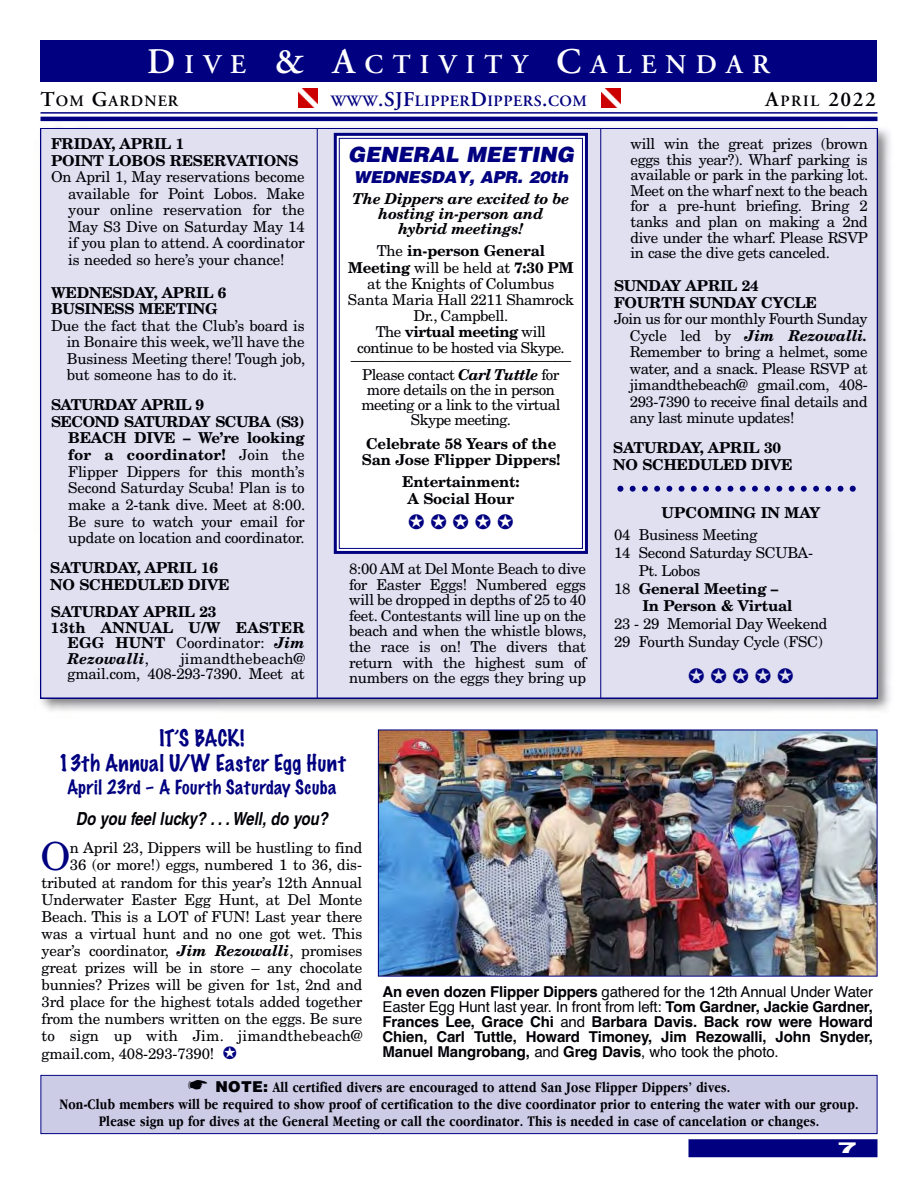
<style>
.page{position:relative;width:918px;height:1188px;background:#fff}
.page>*{position:absolute;margin:0;border:0;box-sizing:border-box;transform-origin:0 0}
.t1{font:38.7px "New Century Schlbk";color:#000080}
.t2{font:600 27px "Adobe Garamond";letter-spacing:.34em;color:#fff}
.t3{font:100 21px/24.8px "Marker Felt";letter-spacing:.02em;color:#000080;text-align:center}
.t4{font:italic 900 21px "Helvetica";letter-spacing:-.005em;color:#000080}
.t5{font:600 21px "Adobe Garamond";color:#000006}
.t6{font:100 18px "Marker Felt";letter-spacing:.025em;color:#000080}
.t7{font:italic 700 condensed 18px "Helvetica";color:#000006}
.t8{font:italic 900 16.5px "Helvetica";letter-spacing:-.015em;color:#000080}
.t9{font:600 15.75px "Adobe Garamond";letter-spacing:.035em;color:#000080}
.t10{font:600 15.75px "Adobe Garamond";letter-spacing:.07em;color:#000006}
.t11{font:15px/15.6px "New Century Schlbk";letter-spacing:-.01em;color:#000006;text-align:justify}
.t12{font:700 15px/16.5px "New Century Schlbk";letter-spacing:-.01em;color:#000006}
.t13{font:700 15px "Apple Garamond";letter-spacing:.015em;color:#000006}
.t14{font:700 15px/15px "Helvetica";letter-spacing:-.01em;color:#000006;text-align:justify}
.t15{font:15px/15px "New Century Schlbk";letter-spacing:-.035em;color:#000006;text-align:center}
.t16{font:italic 700 15px/15px "New Century Schlbk";letter-spacing:-.01em;color:#000006;text-align:center}
.t17{font:700 15px "New Century Schlbk";letter-spacing:-.03em;color:#000006}
.t18{font:15px "New Century Schlbk";letter-spacing:.01em;color:#000006}
.t19{font:700 15px "New Century Schlbk";letter-spacing:.01em;color:#000006}
.t20{font:700 15px "New Century Schlbk";letter-spacing:.025em;color:#000006}
.t21{font:italic 700 15px "New Century Schlbk";letter-spacing:.01em;color:#000006}
.t22{font:900 15px "Helvetica";color:#fff;scale:2 1}
.s1{font-size:36px}
.s2{font-size:21px}
.s3{font-size:15.75px}
.s4{font-weight:400}
.s5{font-weight:700}
.s6{font-weight:700;font-style:italic}
.s7{font-weight:400;font-style:normal}
.s8{font-family:"Helvetica";font-weight:900}
</style>
<div class="page">
<img style="left:40px;top:127px;width:851px;height:584px">
<div style="left:41px;top:129px;width:836px;height:569px;background:#e0e0f0"></div>
<div style="left:40px;top:40px;width:838px;height:42px;background:#000080"></div>
<hr style="left:40px;top:112px;width:838px;height:2px;background:#000080">
<hr style="left:40px;top:117px;width:838px;height:4px;background:#000080">
<div style="left:688px;top:1139px;width:190px;height:18px;background:#000080"></div>
<img style="left:602px;top:89px;width:18px;height:18px">
<img style="left:298px;top:89px;width:19px;height:18px">
<div style="left:41px;top:1076px;width:836px;height:57px;background:#cccce6"></div>
<div style="left:40px;top:1075px;width:838px;height:59px;border:1px solid #000080"></div>
<hr style="left:317px;top:128px;width:1px;height:570px;background:#000080">
<hr style="left:600px;top:128px;width:1px;height:570px;background:#000080">
<div style="left:340px;top:139px;width:242px;height:409px;background:#fff"></div>
<div style="left:334px;top:133px;width:254px;height:421px;border:3px solid #000080"></div>
<div style="left:339px;top:138px;width:244px;height:411px;border:1px solid #000080"></div>
<svg style="left:617px;top:486px;width:239px;height:6px"></svg>
<img style="left:380px;top:732px;width:495px;height:243px">
<div style="left:378px;top:730px;width:499px;height:247px;border:1px solid #000080"></div>
<h2 class="t2" style="left:147px;top:54px;width:624px"><span class="s1">D</span>IVE <span class="s1">&amp; A</span>CTIVITY <span class="s1">C</span>ALENDAR</h2>
<p class="t10" style="left:40px;top:95px;width:139px"><span class="s2">T</span>OM <span class="s2">G</span>ARDNER</p>
<p class="t9" style="left:331px;top:95px;width:258px">WWW<span class="s2">.SJF</span>LIPPER<span class="s2">D</span>IPPERS<span class="s2">.</span>COM</p>
<h3 class="t5" style="left:766px;top:91px;width:112px">A<span class="s3">PRIL</span> 2022</h3>
<p class="t12" style="left:51px;top:137px;width:249px">FRIDAY, APRIL 1<br>POINT LOBOS RESERVATIONS</p>
<p class="t11" style="left:68px;top:170px;width:238px;line-height:16.5px;text-indent:-17px">On April 1, May reservations become available for Point Lobos. Make your online reservation for the May S3 Dive on Saturday May 14 if you plan to attend. A coordinator is needed so here’s your chance!</p>
<p class="t12" style="left:51px;top:285px;width:177px">WEDNESDAY, APRIL 6<br>BUSINESS MEETING</p>
<p class="t11" style="left:67px;top:318px;width:240px;line-height:16.5px;text-indent:-16px">Due the fact that the Club’s board is in Bonaire this week, we’ll have the Business Meeting there! Tough job, but someone has to do it.</p>
<p class="t17" style="left:51px;top:399px;width:155px">SATURDAY APRIL 9</p>
<p class="t17" style="left:51px;top:416px;width:255px">SECOND SATURDAY SCUBA (S3)</p>
<p class="t12" style="left:68px;top:431px;width:238px">BEACH DIVE – We’re looking</p>
<p class="t19" style="left:68px;top:449px;width:238px">for a coordinator! <span class="s4">Join the</span></p>
<p class="t11" style="left:68px;top:465px;width:238px">Flipper Dippers for this month’s</p>
<p class="t11" style="left:68px;top:482px;width:238px">Second Saturday Scuba! Plan is to</p>
<p class="t11" style="left:68px;top:498px;width:239px">make a 2-tank dive. Meet at 8:00.</p>
<p class="t11" style="left:68px;top:515px;width:238px">Be sure to watch your email for</p>
<p class="t11" style="left:68px;top:532px;width:238px">update on location and coordinator.</p>
<p class="t12" style="left:50px;top:561px;width:181px">SATURDAY, APRIL 16<br>NO SCHEDULED DIVE</p>
<p class="t12" style="left:51px;top:605px;width:167px">SATURDAY APRIL 23</p>
<p class="t20" style="left:51px;top:622px;width:255px">13th ANNUAL U/W EASTER</p>
<p class="t11" style="left:67px;top:637px;width:239px"><span class="s5">EGG HUNT</span> Coordinator: <span class="s6">Jim</span></p>
<p class="t21" style="left:67px;top:653px;width:83px">Rezowalli<span class="s7">,</span></p>
<p class="t11" style="left:67px;top:652px;width:239px;text-align:right">jimandthebeach@<br>gmail.com, 408-293-7390. Meet at</p>
<h3 class="t4" style="left:348px;top:140px;width:228px">GENERAL MEETING</h3>
<p class="t8" style="left:354px;top:167px;width:216px">WEDNESDAY, APR. 20th</p>
<p class="t16" style="left:352px;top:193px;width:218px">The Dippers are excited to be hosting in-person and hybrid meetings!</p>
<p class="t11" style="left:348px;top:245px;width:227px;line-height:16px;text-align:center">The <span class="s5">in-person General<br>Meeting</span> will be held at <span class="s5">7:30 PM </span>at the Knights of Columbus<br>Santa Maria Hall 2211 Shamrock<br>Dr., Campbell.<br>The <span class="s5">virtual meeting</span> will continue to be hosted via Skype.</p>
<p class="t15" style="left:351px;top:353px;width:222px">––––––––––––––––––––––––––––<br>Please contact <span class="s6">Carl Tuttle</span> for more details on the in person meeting or a link to the virtual<br>Skype meeting.</p>
<p class="t12" style="left:362px;top:437px;width:200px">Celebrate 58 Years of the<br>San Jose Flipper Dippers!</p>
<p class="t12" style="left:402px;top:475px;width:119px;text-align:center">Entertainment:<br>A Social Hour</p>
<p class="t11" style="left:349px;top:562px;width:239px">8:00 AM at Del Monte Beach to dive for Easter Eggs! Numbered eggs will be dropped in depths of 25 to 40 feet. Contestants will line up on the beach and when the whistle blows, the race is on! The divers that return with the highest sum of numbers on the eggs they bring up</p>
<p class="t11" style="left:631px;top:137px;width:239px">will win the great prizes (brown eggs this year?). Wharf parking is available or park in the parking lot.<br>Meet on the wharf next to the beach for a pre-hunt briefing. Bring 2 tanks and plan on making a 2nd dive under the wharf. Please RSVP in case the dive gets canceled.</p>
<p class="t12" style="left:614px;top:279px;width:204px">SUNDAY APRIL 24<br>FOURTH SUNDAY CYCLE</p>
<p class="t11" style="left:630px;top:312px;width:240px;line-height:16.5px;text-indent:-16px">Join us for our monthly Fourth Sunday Cycle led by <span class="s6">Jim Rezowalli.<br></span>Remember to bring a helmet, some water, and a snack. Please RSVP at jimandthebeach@ gmail.com, 408- 293-7390 to receive final details and any last minute updates!</p>
<p class="t12" style="left:613px;top:441px;width:181px">SATURDAY, APRIL 30<br>NO SCHEDULED DIVE</p>
<p class="t12" style="left:662px;top:506px;width:160px">UPCOMING IN MAY</p>
<p class="t11" style="left:614px;top:529px;width:145px">04 Business Meeting</p>
<p class="t11" style="left:614px;top:547px;width:201px">14 Second Saturday SCUBA-</p>
<p class="t11" style="left:639px;top:565px;width:63px">Pt. Lobos</p>
<p class="t12" style="left:614px;top:582px;width:166px"><span class="s4">18</span> General Meeting –</p>
<p class="t12" style="left:643px;top:599px;width:151px">In Person &amp; Virtual</p>
<p class="t11" style="left:614px;top:616px;width:215px;line-height:18px">23 - 29 Memorial Day Weekend<br>29 Fourth Sunday Cycle (FSC)</p>
<h3 class="t3" style="left:58px;top:726px;width:289px">IT’S BACK!<br>13th Annual U/W Easter Egg Hunt</h3>
<p class="t6" style="left:67px;top:773px;width:271px">April 23rd – A Fourth Saturday Scuba</p>
<p class="t7" style="left:76px;top:812px;width:254px">Do you feel lucky? . . . Well, do you?</p>
<h1 class="t1" style="left:40px;top:842px;width:32px">O</h1>
<p class="t11" style="left:70px;top:842px;width:294px">n April 23, Dippers will be hustling to find</p>
<p class="t11" style="left:70px;top:859px;width:294px">36 (or more!) eggs, numbered 1 to 36, dis-</p>
<p class="t11" style="left:41px;top:876px;width:322px">tributed at random for this year’s 12th Annual</p>
<p class="t11" style="left:42px;top:893px;width:322px">Underwater Easter Egg Hunt, at Del Monte</p>
<p class="t11" style="left:42px;top:910px;width:322px">Beach. This is a LOT of FUN! Last year there</p>
<p class="t11" style="left:42px;top:927px;width:322px">was a virtual hunt and no one got wet. This</p>
<p class="t11" style="left:42px;top:944px;width:322px">year’s coordinator, <span class="s6">Jim Rezowalli</span>, promises</p>
<p class="t11" style="left:42px;top:961px;width:322px">great prizes will be in store – any chocolate</p>
<p class="t11" style="left:42px;top:978px;width:322px">bunnies? Prizes will be given for 1st, 2nd and</p>
<p class="t11" style="left:42px;top:996px;width:322px">3rd place for the highest totals added together</p>
<p class="t11" style="left:42px;top:1013px;width:322px">from the numbers written on the eggs. Be sure</p>
<p class="t18" style="left:42px;top:1031px;width:322px">to sign up with Jim. jimandthebeach@</p>
<p class="t11" style="left:42px;top:1047px;width:174px">gmail.com, 408-293-7390!</p>
<p class="t14" style="left:383px;top:984px;width:492px">An even dozen Flipper Dippers <span class="s4">gathered for the 12th Annual Under Water Easter Egg Hunt last year. In front from left:</span> Tom Gardner, Jackie Gardner, Frances Lee, Grace Chi <span class="s4">and</span> Barbara Davis. Back row were Howard Chien, Carl Tuttle, Howard Timoney, Jim Rezowalli, John Snyder, Manuel Mangrobang, <span class="s4">and</span> Greg Davis<span class="s4">, who took the photo.</span></p>
<p class="t13" style="left:215px;top:1081px;width:516px"><span class="s8">NOTE:</span> All certified divers are encouraged to attend San Jose Flipper Dippers’ dives.</p>
<p class="t13" style="left:59px;top:1098px;width:801px">Non-Club members will be required to show proof of certification to the dive coordinator prior to entering the water with our group.</p>
<p class="t13" style="left:99px;top:1115px;width:722px">Please sign up for dives at the General Meeting or call the coordinator. This is needed in case of cancelation or changes.</p>
<p class="t22" style="left:837px;top:1138px;width:12px">7</p>
</div>
